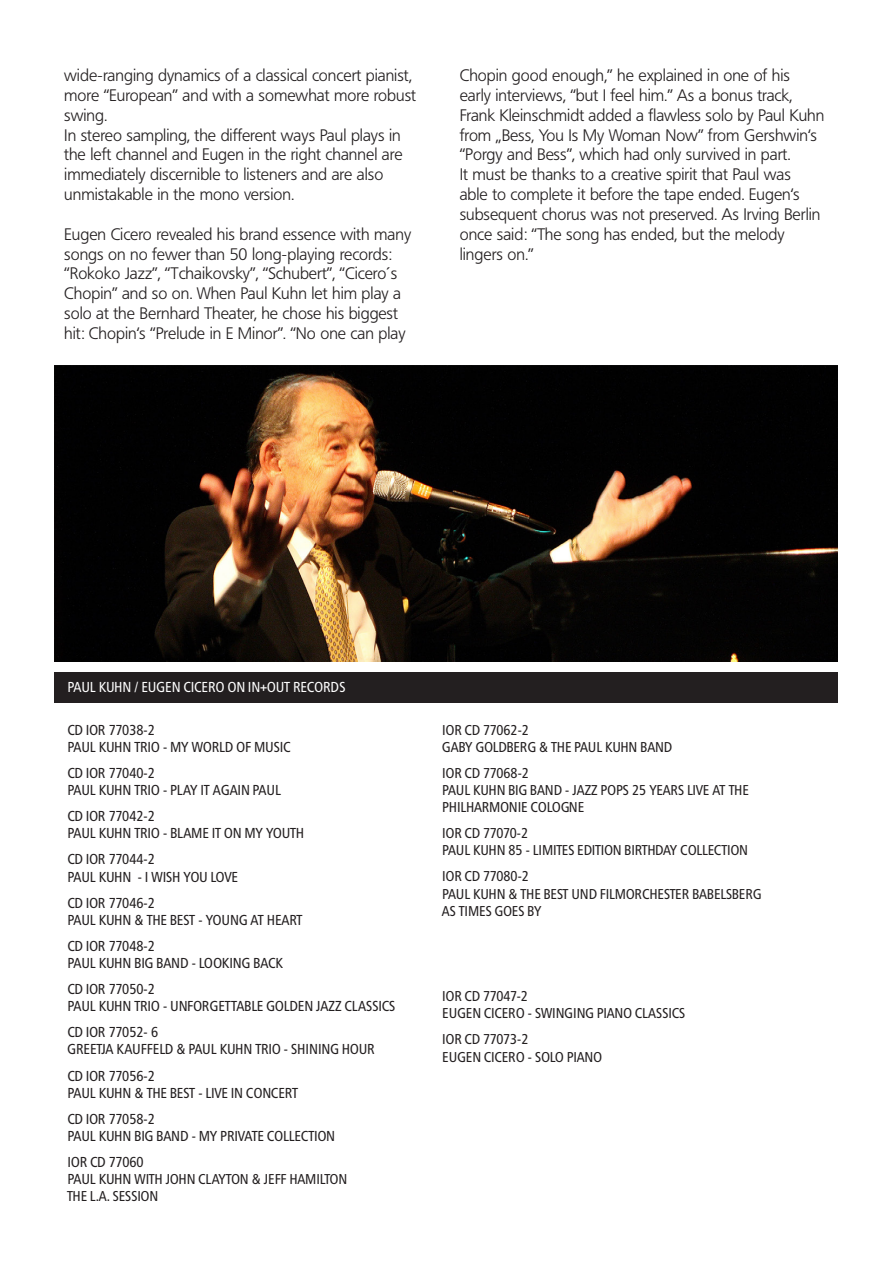
<style>
.page{position:relative;width:893px;height:1263px;background:#fff}
.page>*{position:absolute;margin:0;border:0;box-sizing:border-box;transform-origin:0 0}
.t1{font:300 16.5px/19.8px "Frutiger BQ";color:#231f20}
.t2{font:14.25px/17.1px "Frutiger Condensed BQ";letter-spacing:.01em;color:#231f20}
.t3{font:14.25px "Frutiger Condensed BQ";letter-spacing:.02em;color:#fff}
.t4{font:14.1px/17.1px "Frutiger Condensed BQ";letter-spacing:.02em;color:#231f20}
.s1{font-size:14.25px}
</style>
<div class="page">
<div style="left:54px;top:672px;width:784px;height:31px;background:#231f20"></div>
<img style="left:54px;top:366px;width:784px;height:295px">
<p class="t1" style="left:64px;top:66px;width:353px">wide-ranging dynamics of a classical concert pianist, more “European” and with a somewhat more robust swing.<br>In stereo sampling, the different ways Paul plays in the left channel and Eugen in the right channel are immediately discernible to listeners and are also unmistakable in the mono version.</p>
<p class="t1" style="left:64px;top:224px;width:348px">Eugen Cicero revealed his brand essence with many songs on no fewer than 50 long-playing records: “Rokoko Jazz”, “Tchaikovsky”, “Schubert”, “Cicero´s Chopin” and so on. When Paul Kuhn let him play a solo at the Bernhard Theater, he chose his biggest hit: Chopin‘s “Prelude in E Minor”. “No one can play</p>
<p class="t1" style="left:460px;top:66px;width:366px">Chopin good enough,” he explained in one of his early interviews, “but I feel him.” As a bonus track, Frank Kleinschmidt added a flawless solo by Paul Kuhn from „Bess, You Is My Woman Now” from Gershwin‘s “Porgy and Bess”, which had only survived in part.<br>It must be thanks to a creative spirit that Paul was<br>able to complete it before the tape ended. Eugen‘s subsequent chorus was not preserved. As Irving Berlin once said: “The song has ended, but the melody lingers on.”</p>
<p class="t3" style="left:68px;top:678px;width:279px">PAUL KUHN / EUGEN CICERO ON IN+OUT RECORDS</p>
<p class="t2" style="left:68px;top:721px;width:224px">CD IOR 77038-2<br>PAUL KUHN TRIO - MY WORLD OF MUSIC</p>
<p class="t2" style="left:68px;top:764px;width:215px">CD IOR 77040-2<br>PAUL KUHN TRIO - PLAY IT AGAIN PAUL</p>
<p class="t2" style="left:68px;top:808px;width:238px">CD IOR 77042-2<br>PAUL KUHN TRIO - BLAME IT ON MY YOUTH</p>
<p class="t2" style="left:68px;top:851px;width:172px">CD IOR 77044-2<br>PAUL KUHN - I WISH YOU LOVE</p>
<p class="t2" style="left:68px;top:894px;width:236px">CD IOR 77046-2<br>PAUL KUHN &amp; THE BEST - YOUNG AT HEART</p>
<p class="t2" style="left:68px;top:937px;width:217px">CD IOR 77048-2<br>PAUL KUHN BIG BAND - LOOKING BACK</p>
<p class="t2" style="left:68px;top:980px;width:329px">CD IOR 77050-2<br>PAUL KUHN TRIO - UNFORGETTABLE GOLDEN JAZZ CLASSICS</p>
<p class="t2" style="left:67px;top:1024px;width:309px">CD IOR 77052- 6<br>GREETJA KAUFFELD &amp; PAUL KUHN TRIO - SHINING HOUR</p>
<p class="t2" style="left:68px;top:1067px;width:232px">CD IOR 77056-2<br>PAUL KUHN &amp; THE BEST - LIVE IN CONCERT</p>
<p class="t2" style="left:68px;top:1110px;width:269px">CD IOR 77058-2<br>PAUL KUHN BIG BAND - MY PRIVATE COLLECTION</p>
<p class="t2" style="left:68px;top:1153px;width:77px">IOR CD 77060</p>
<p class="t4" style="left:67px;top:1170px;width:281px"><span class="s1">PAUL KUHN</span> WITH JOHN CLAYTON &amp; JEFF HAMILTON<br>THE L.A. SESSION</p>
<p class="t4" style="left:442px;top:721px;width:231px">IOR CD 77062-2<br>GABY GOLDBERG &amp; THE PAUL KUHN BAND</p>
<p class="t4" style="left:443px;top:764px;width:308px">IOR CD 77068-2<br>PAUL KUHN BIG BAND - JAZZ POPS 25 YEARS LIVE AT THE<br>PHILHARMONIE COLOGNE</p>
<p class="t4" style="left:443px;top:825px;width:307px">IOR CD 77070-2<br>PAUL KUHN 85 - LIMITES EDITION BIRTHDAY COLLECTION</p>
<p class="t4" style="left:442px;top:868px;width:321px">IOR CD 77080-2<br>PAUL KUHN &amp; THE BEST UND FILMORCHESTER BABELSBERG<br>AS TIMES GOES BY</p>
<p class="t4" style="left:443px;top:987px;width:244px">IOR CD 77047-2<br>EUGEN CICERO - SWINGING PIANO CLASSICS</p>
<p class="t4" style="left:443px;top:1031px;width:161px">IOR CD 77073-2<br>EUGEN CICERO - SOLO PIANO</p>
</div>
